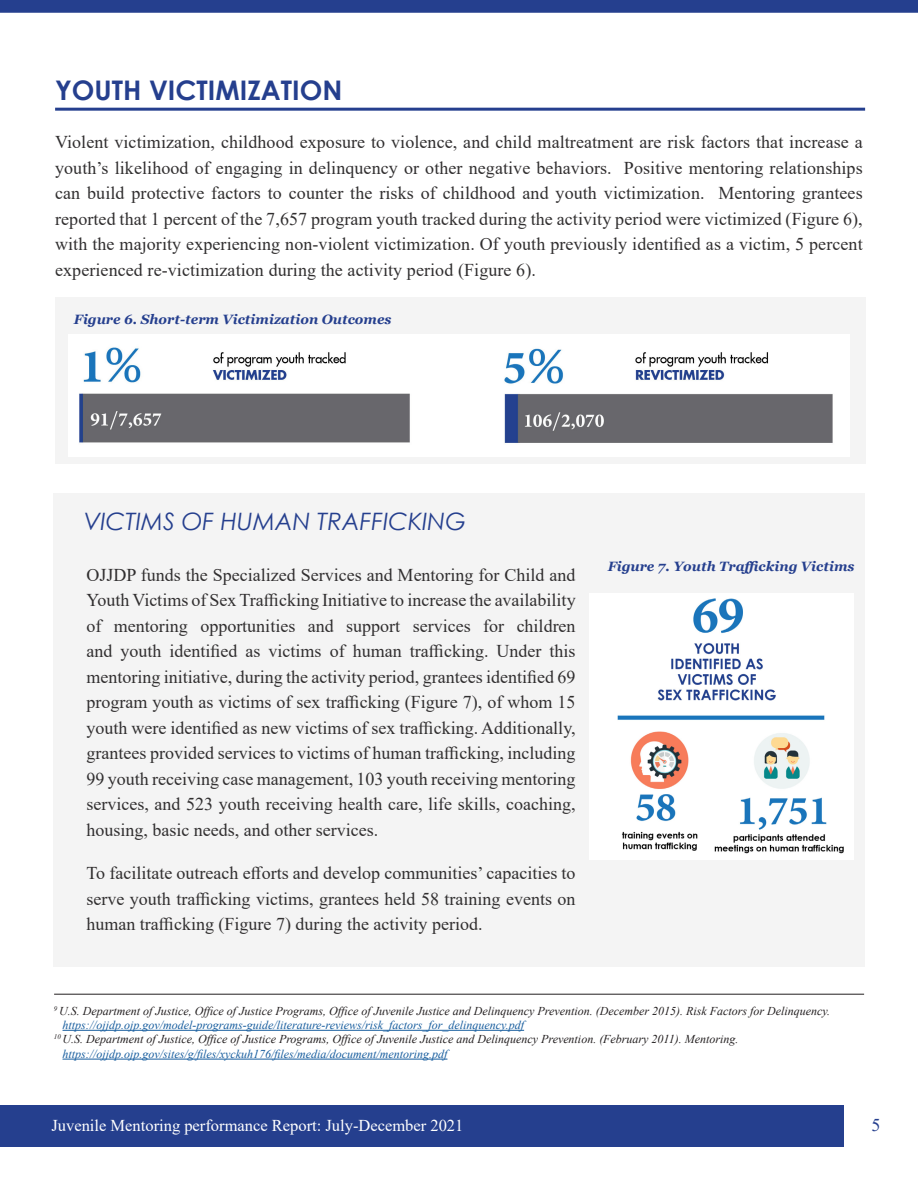
<style>
.page{position:relative;width:918px;height:1188px;background:#fff}
.page>*{position:absolute;margin:0;border:0;box-sizing:border-box;transform-origin:0 0}
.Heading{font:700 27px "Century Gothic";color:#253f8e}
.highlights{font:italic 24px "Century Gothic";color:#253f8e}
.Body{font:18px/25.5px "Times New Roman";color:#312f30;text-align:justify}
.t1{font:18px "Times New Roman";color:#253f8e}
.Body-2{font:16.5px "Times New Roman";color:#fff}
.t2{font:15px "Vani";color:#fff}
.Figure_HEADING{font:italic 700 13.5px "Georgia";color:#253f8e}
.Footnote{font:italic 12px/14.4px "Times New Roman";color:#231f20}
.s1{color:#175d9e}
</style>
<div class="page">
<div style="left:0;top:1106px;width:843px;height:41px;background:#253f8e"></div>
<div style="left:0;top:0;width:918px;height:13px;background:#253f8e"></div>
<hr style="left:63px;top:1030px;width:461px;height:1px;background:#175d9e">
<hr style="left:63px;top:1059px;width:384px;height:1px;background:#175d9e">
<hr style="left:54px;top:994px;width:810px;height:1px;background:#231f20">
<hr style="left:55px;top:108px;width:810px;height:3px;background:#253f8e">
<div style="left:55px;top:297px;width:810px;height:167px;background:#f4f4f4"></div>
<img style="left:68px;top:335px;width:781px;height:121px">
<div style="left:54px;top:493px;width:811px;height:473px;background:#f4f4f4"></div>
<img style="left:590px;top:594px;width:264px;height:266px">
<p class="Heading" style="left:55px;top:70px;width:289px">YOUTH VICTIMIZATION</p>
<p class="Body" style="left:55px;top:129px;width:809px">Violent victimization, childhood exposure to violence, and child maltreatment are risk factors that increase a youth’s likelihood of engaging in delinquency or other negative behaviors. Positive mentoring relationships can build protective factors to counter the risks of childhood and youth victimization. Mentoring grantees reported that 1 percent of the 7,657 program youth tracked during the activity period were victimized (Figure 6), with the majority experiencing non-violent victimization. Of youth previously identified as a victim, 5 percent experienced re-victimization during the activity period (Figure 6).</p>
<p class="Figure_HEADING" style="left:74px;top:310px;width:319px">Figure 6. Short-term Victimization Outcomes</p>
<p class="highlights" style="left:84px;top:505px;width:384px">VICTIMS OF HUMAN TRAFFICKING</p>
<p class="Body" style="left:86px;top:561px;width:491px">OJJDP funds the Specialized Services and Mentoring for Child and Youth Victims of Sex Trafficking Initiative to increase the availability of mentoring opportunities and support services for children and youth identified as victims of human trafficking. Under this mentoring initiative, during the activity period, grantees identified 69 program youth as victims of sex trafficking (Figure 7), of whom 15 youth were identified as new victims of sex trafficking. Additionally, grantees provided services to victims of human trafficking, including 99 youth receiving case management, 103 youth receiving mentoring services, and 523 youth receiving health care, life skills, coaching, housing, basic needs, and other services.</p>
<p class="Body" style="left:86px;top:860px;width:491px">To facilitate outreach efforts and develop communities’ capacities to serve youth trafficking victims, grantees held 58 training events on human trafficking (Figure 7) during the activity period.</p>
<p class="Figure_HEADING" style="left:608px;top:558px;width:248px">Figure 7. Youth Trafficking Victims</p>
<p class="Footnote" style="left:63px;top:1003px;width:769px;text-indent:-9px"><sup>9</sup> U.S. Department of Justice, Office of Justice Programs, Office of Juvenile Justice and Delinquency Prevention. (December 2015). Risk Factors for Delinquency. <span class="s1">https://ojjdp.ojp.gov/model-programs-guide/literature-reviews/risk_factors_for_delinquency.pdf</span></p>
<p class="Footnote" style="left:63px;top:1032px;width:677px;text-indent:-9px"><sup>10</sup> U.S. Department of Justice, Office of Justice Programs, Office of Juvenile Justice and Delinquency Prevention. (February 2011). Mentoring. <span class="s1">https://ojjdp.ojp.gov/sites/g/files/xyckuh176/files/media/document/mentoring.pdf</span></p>
<p class="t2" style="left:55px;top:1119px;width:414px">Juvenile Mentoring Performance Report: January–June 2021</p>
<p class="t1" style="left:872px;top:1112px;width:10px">5</p>
<p class="Body-2" style="left:51px;top:1114px;width:413px">Juvenile Mentoring performance Report: July-December 2021</p>
</div>
